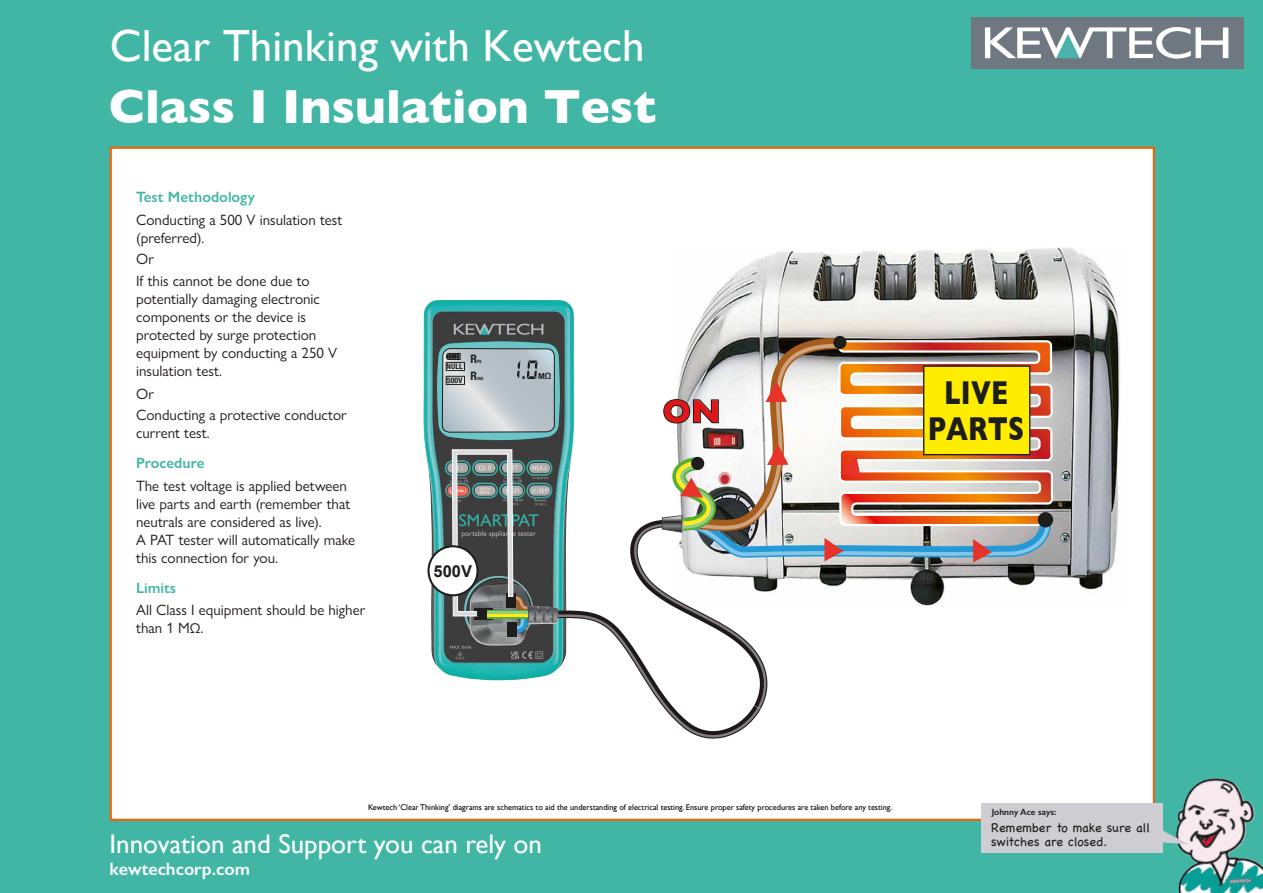
<style>
.page{position:relative;width:1263px;height:893px;background:#41b6a5}
.page>*{position:absolute;margin:0;border:0;box-sizing:border-box;transform-origin:0 0}
.t1{font:700 48.75px "Gill Sans";color:#fff}
.t2{font:45px "Gill Sans";color:#fff}
.t3{font:700 33.75px/36px "Gill Sans";color:#1d1d1b;text-align:center;scale:.78 1}
.t4{font:700 33.75px "Gill Sans";color:#e21617}
.t5{font:27px "Gill Sans";color:#fff}
.t6{font:600 18px "Gill Sans";color:#fff}
.t7{font:700 16.42px "Arial";color:#1d1d1b}
.t8{font:15px/18px "Gill Sans Nova";color:#1f171a}
.t9{font:600 15px "Gill Sans Nova";color:#41b6a5}
.t10{font:12.75px/13.5px "Chalkboard";color:#1d1d1b}
.t11{font:700 condensed 11.62px "Helvetica Neue";color:#1d1d1b}
.t12{font:600 9px "Gill Sans";color:#1d1d1b}
.t13{font:8.25px "Gill Sans";color:#010000}
.t14{font:700 8.25px "Arial";color:#1d1d1b}
.t15{font:700 condensed 7.73px/13.9px "Helvetica Neue";letter-spacing:.01em;color:#1d1d1b}
.t16{font:700 condensed 4.35px "Helvetica Neue";color:#1d1d1b}
.s1{font-size:14.25px}
.s2{font-family:"News Gothic Std"}
</style>
<div class="page">
<div style="left:971px;top:17px;width:272px;height:51px;background:#6f7880"></div>
<svg style="left:985px;top:27px;width:243px;height:32px"></svg>
<div style="left:110px;top:147px;width:1045px;height:674px;background:#fff;border:2px solid #e8660b"></div>
<img style="left:1177px;top:778px;width:86px;height:115px">
<svg style="left:1163px;top:825px;width:25px;height:19px"></svg>
<div style="left:981px;top:803px;width:182px;height:50px;background:#ceced2"></div>
<img style="left:691px;top:247px;width:429px;height:343px">
<img style="left:423px;top:300px;width:151px;height:366px">
<div style="left:833px;top:336px;width:13px;height:13px;background:#1d1d1b;border-radius:50%"></div>
<svg style="left:428px;top:546px;width:49px;height:49px"></svg>
<svg style="left:437px;top:338px;width:617px;height:401px"></svg>
<h2 class="t2" style="left:110px;top:20px;width:536px">Clear Thinking with Kewtech</h2>
<h1 class="t1" style="left:109px;top:68px;width:549px">Class I Insulation Test</h1>
<p class="t9" style="left:136px;top:188px;width:120px">Test Methodology</p>
<p class="t8" style="left:136px;top:210px;width:208px">Conducting a 500 V insulation test (preferred).</p>
<p class="t8" style="left:136px;top:248px;width:175px;line-height:21.8px">Or<br>If this cannot be done due to</p>
<p class="t8" style="left:136px;top:290px;width:203px">potentially damaging electronic components or the device is protected by surge protection equipment by conducting a 250 V insulation test.</p>
<p class="t8" style="left:136px;top:382px;width:212px;line-height:21.8px">Or<br>Conducting a protective conductor</p>
<p class="t8" style="left:136px;top:424px;width:75px">current test.</p>
<p class="t9" style="left:136px;top:454px;width:70px">Procedure</p>
<p class="t8" style="left:136px;top:477px;width:221px">The test voltage is applied between live parts and earth (remember that neutrals are considered as live).<br>A PAT tester will automatically make this connection for you.</p>
<p class="t9" style="left:136px;top:578px;width:41px">Limits</p>
<p class="t8" style="left:136px;top:601px;width:231px">All Class I equipment should be higher than 1 M<span class="s1">Ω</span>.</p>
<p class="t15" style="left:446px;top:359px;width:18px">NULL<br>500V</p>
<p class="t11" style="left:471px;top:350px;width:8px">R</p>
<p class="t16" style="left:477px;top:358px;width:6px">PE</p>
<p class="t11" style="left:471px;top:366px;width:8px">R</p>
<p class="t16" style="left:477px;top:375px;width:8px">INS</p>
<p class="t14" style="left:538px;top:370px;width:15px">M<span class="s2">Ω</span></p>
<p class="t7" style="left:434px;top:560px;width:40px">500V</p>
<h3 class="t4" style="left:662px;top:384px;width:60px">ON</h3>
<h3 class="t3" style="left:928px;top:374px;width:125px">LIVE<br>PARTS</h3>
<p class="t13" style="left:368px;top:803px;width:526px">Kewtech ‘Clear Thinking’ diagrams are schematics to aid the understanding of electrical testing. Ensure proper safety procedures are taken before any testing.</p>
<h3 class="t5" style="left:110px;top:828px;width:434px">Innovation and Support you can rely on</h3>
<p class="t6" style="left:110px;top:857px;width:142px">kewtechcorp.com</p>
<p class="t12" style="left:992px;top:807px;width:66px">Johnny Ace says:</p>
<p class="t10" style="left:991px;top:821px;width:161px">Remember to make sure all switches are closed.</p>
</div>
